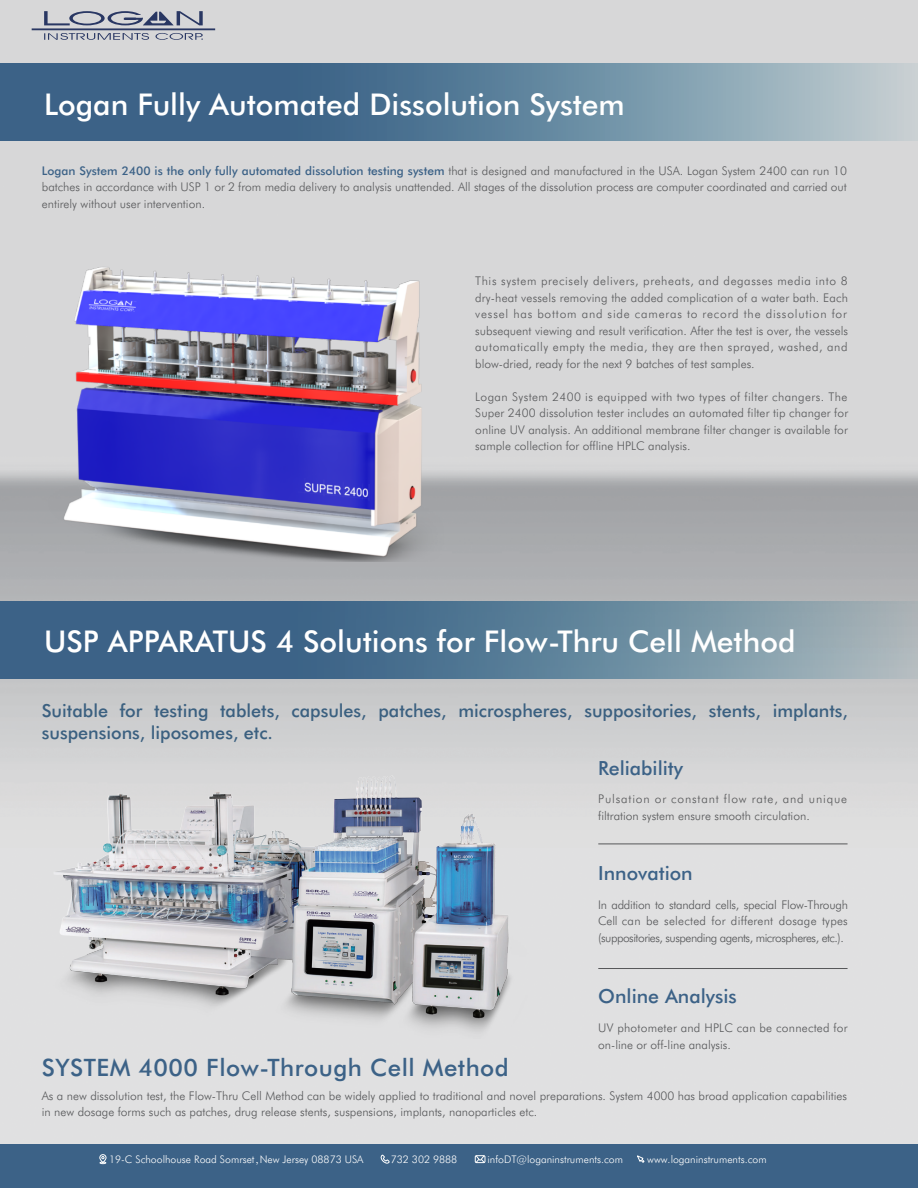
<style>
.page{position:relative;width:918px;height:1188px;background:#fff}
.page>*{position:absolute;margin:0;border:0;box-sizing:border-box;transform-origin:0 0}
.t1{font:500 30px "Futura BT";color:#fff}
.t2{font:500 24px "Futura BT";letter-spacing:.02em;color:#3c6287}
.t3{font:500 19.5px "Futura BT";color:#3c6287}
.t4{font:500 18px/22.5px "Futura BT";color:#3b6080}
.t5{font:300 12px/16.5px "Futura BT";color:#595a5c;text-align:justify}
.t6{font:300 12px/16.5px "Futura BT";color:#57585a}
.t7{font:300 12px/16.5px "Futura BT";letter-spacing:.02em;color:#57585a}
.t8{font:300 10.5px "Futura BT";color:#fff}
.s1{font-weight:500;color:#3c6287}
.s2{font-family:"Adobe Song Std"}
</style>
<div class="page">
<img style="left:0;top:0;width:918px;height:1145px">
<svg style="left:0;top:63px;width:918px;height:78px;background:#63849d"></svg>
<svg style="left:0;top:601px;width:918px;height:78px;background:#5b7c97"></svg>
<img style="left:32px;top:742px;width:520px;height:297px">
<div style="left:0;top:1145px;width:918px;height:43px;background:#3c6287"></div>
<svg style="left:380px;top:1155px;width:10px;height:9px"></svg>
<div style="left:100px;top:1154px;width:6px;height:9px;border:1px solid #fff;border-radius:3px"></div>
<svg style="left:100px;top:1156px;width:6px;height:8px"></svg>
<svg style="left:476px;top:1155px;width:9px;height:6px"></svg>
<div style="left:475px;top:1156px;width:10px;height:7px;border:1px solid #fff"></div>
<svg style="left:637px;top:1155px;width:8px;height:8px"></svg>
<svg style="left:32px;top:11px;width:183px;height:29px;background:#a8acb8"></svg>
<img style="left:42px;top:263px;width:403px;height:299px">
<hr style="left:598px;top:844px;width:250px;height:1px;background:#57585a">
<hr style="left:598px;top:968px;width:250px;height:1px;background:#57585a">
<p class="t1" style="left:44px;top:86px;width:582px">Logan Fully Automated Dissolution System</p>
<p class="t5" style="left:42px;top:162px;width:807px"><span class="s1">Logan System 2400 is the only fully automated dissolution testing system</span> that is designed and manufactured in the USA. Logan System 2400 can run 10 batches in accordance with USP 1 or 2 from media delivery to analysis unattended. All stages of the dissolution process are computer coordinated and carried out entirely without user intervention.</p>
<p class="t5" style="left:475px;top:273px;width:374px">This system precisely delivers, preheats, and degasses media into 8 dry-heat vessels removing the added complication of a water bath. Each vessel has bottom and side cameras to record the dissolution for subsequent viewing and result verification. After the test is over, the vessels automatically empty the media, they are then sprayed, washed, and blow-dried, ready for the next 9 batches of test samples.</p>
<p class="t5" style="left:475px;top:388px;width:374px">Logan System 2400 is equipped with two types of filter changers. The Super 2400 dissolution tester includes an automated filter tip changer for online UV analysis. An additional membrane filter changer is available for sample collection for offline HPLC analysis.</p>
<p class="t1" style="left:44px;top:624px;width:753px">USP APPARATUS 4 Solutions for Flow-Thru Cell Method</p>
<p class="t4" style="left:42px;top:699px;width:808px">Suitable for testing tablets, capsules, patches, microspheres, suppositories, stents, implants, suspensions, liposomes, etc.</p>
<p class="t3" style="left:598px;top:756px;width:86px">Reliability</p>
<p class="t6" style="left:598px;top:791px;width:250px">Pulsation or constant flow rate, and unique filtration system ensure smooth circulation.</p>
<p class="t3" style="left:598px;top:861px;width:96px">Innovation</p>
<p class="t6" style="left:598px;top:896px;width:251px;text-align:justify">In addition to standard cells, special Flow-Through Cell can be selected for different dosage types (suppositories, suspending agents, microspheres, etc.).</p>
<p class="t2" style="left:42px;top:1053px;width:469px">SYSTEM 4000 Flow-Through Cell Method</p>
<p class="t3" style="left:598px;top:985px;width:140px">Online Analysis</p>
<p class="t7" style="left:598px;top:1019px;width:251px">UV photometer and HPLC can be connected for on-line or off-line analysis.</p>
<p class="t6" style="left:42px;top:1087px;width:807px">As a new dissolution test, the Flow-Thru Cell Method can be widely applied to traditional and novel preparations. System 4000 has broad application capabilities in new dosage forms such as patches, drug release stents, suspensions, implants, nanoparticles etc.</p>
<p class="t8" style="left:109px;top:1153px;width:256px">19-C Schoolhouse Road Somrset<span class="s2">，</span>New Jersey 08873 USA</p>
<p class="t8" style="left:391px;top:1153px;width:68px">732 302 9888</p>
<p class="t8" style="left:488px;top:1153px;width:137px">infoDT@loganinstruments.com</p>
<p class="t8" style="left:647px;top:1153px;width:121px">www.loganinstruments.com</p>
</div>
